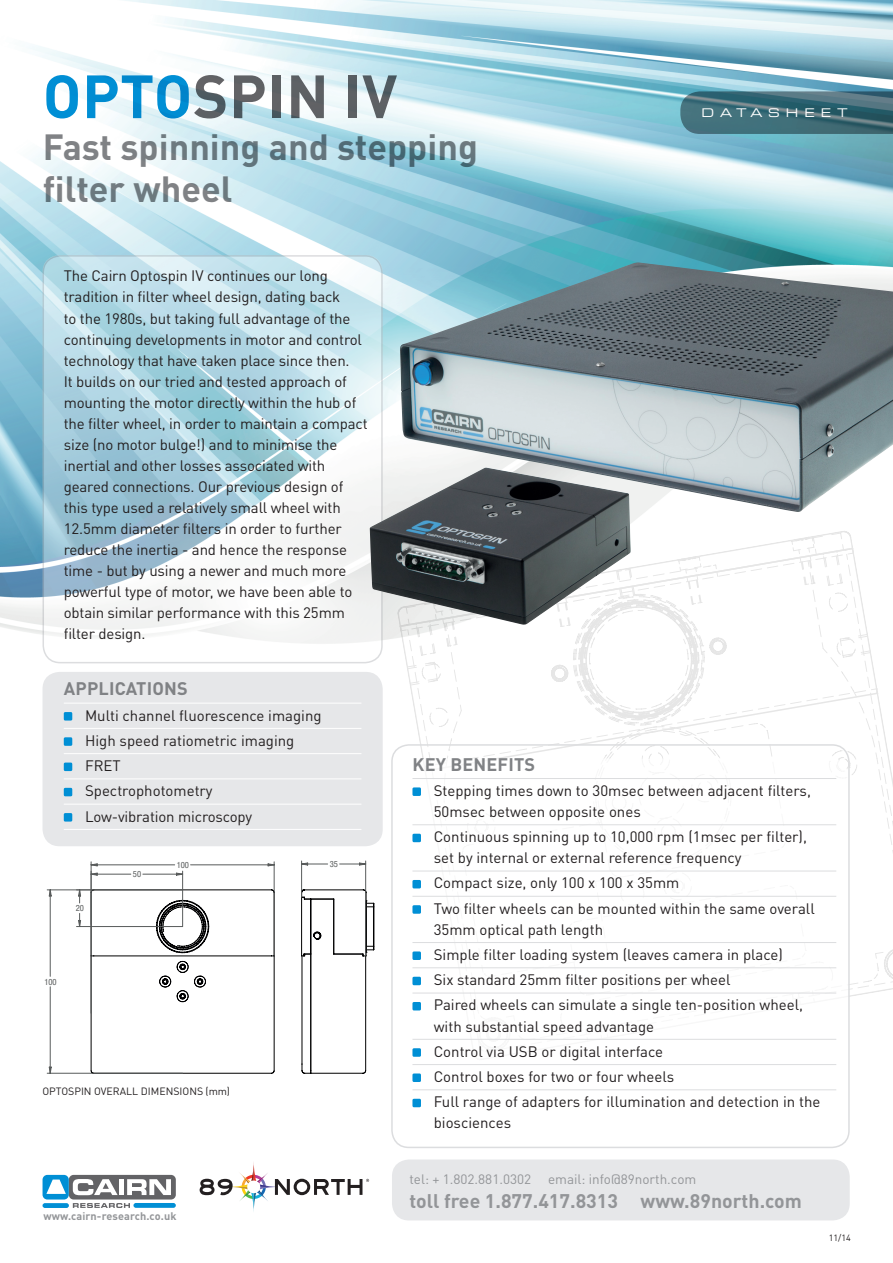
<style>
.page{position:relative;width:893px;height:1263px;background:#fff}
.page>*{position:absolute;margin:0;border:0;box-sizing:border-box;transform-origin:0 0}
.t1{font:700 60px "DIN Pro";letter-spacing:.01em;color:#636366}
.t2{font:700 36px/42px "DIN Pro";color:#808285}
.t3{font:700 19.5px "DIN Pro";color:#939598}
.t4{font:700 18px "DIN Pro";letter-spacing:.01em;color:#808285}
.t5{font:15px/21px "DIN Pro";letter-spacing:-.01em;color:#231f20}
.t6{font:13.5px "DIN Pro";color:#939598}
.t7{font:12px "Eurostile LT Std Ex 2";letter-spacing:.49em;color:#fff}
.t8{font:700 10.8px "DIN Pro";letter-spacing:.01em;color:#939598}
.t9{font:10.5px "DIN Pro";color:#231f20}
.t10{font:9px "DIN Pro";color:#231f20}
.t11{font:condensed 8.55px "Helvetica Neue LT Std";letter-spacing:-.005em;color:#585b5b}
.s1{color:#008fd5}
</style>
<div class="page">
<img style="left:0;top:0;width:893px;height:901px">
<div style="left:43px;top:672px;width:340px;height:174px;background:#e6e7e9;border-radius:17px"></div>
<svg style="left:680px;top:91px;width:213px;height:43px;background:#426e7a"></svg>
<svg style="left:43px;top:255px;width:340px;height:408px"></svg>
<div style="left:43px;top:255px;width:340px;height:408px;border:2px solid #dcdddf;border-radius:17px"></div>
<svg style="left:90px;top:889px;width:185px;height:184px"></svg>
<svg style="left:301px;top:889px;width:73px;height:184px"></svg>
<svg style="left:268px;top:863px;width:6px;height:3px"></svg>
<svg style="left:92px;top:863px;width:6px;height:3px"></svg>
<hr style="left:274px;top:862px;width:1px;height:94px;background:#585b5b">
<hr style="left:91px;top:862px;width:1px;height:151px;background:#585b5b">
<hr style="left:191px;top:864px;width:83px;height:1px;background:#585b5b">
<hr style="left:91px;top:864px;width:84px;height:1px;background:#585b5b">
<svg style="left:49px;top:889px;width:3px;height:7px"></svg>
<hr style="left:47px;top:890px;width:47px;height:1px;background:#585b5b">
<hr style="left:47px;top:1073px;width:136px;height:1px;background:#585b5b">
<hr style="left:50px;top:890px;width:1px;height:86px;background:#585b5b">
<hr style="left:50px;top:987px;width:1px;height:86px;background:#585b5b">
<svg style="left:176px;top:873px;width:6px;height:3px"></svg>
<svg style="left:92px;top:873px;width:6px;height:3px"></svg>
<hr style="left:182px;top:871px;width:1px;height:55px;background:#585b5b">
<hr style="left:143px;top:874px;width:40px;height:1px;background:#585b5b">
<hr style="left:91px;top:874px;width:40px;height:1px;background:#585b5b">
<hr style="left:77px;top:926px;width:106px;height:1px;background:#585b5b">
<hr style="left:77px;top:890px;width:106px;height:1px;background:#585b5b">
<svg style="left:78px;top:913px;width:3px;height:13px"></svg>
<svg style="left:78px;top:889px;width:3px;height:14px"></svg>
<hr style="left:301px;top:861px;width:1px;height:36px;background:#585b5b">
<hr style="left:365px;top:861px;width:1px;height:95px;background:#585b5b">
<svg style="left:301px;top:862px;width:27px;height:3px"></svg>
<svg style="left:340px;top:862px;width:26px;height:3px"></svg>
<svg style="left:850px;top:687px;width:43px;height:310px"></svg>
<svg style="left:396px;top:625px;width:481px;height:240px"></svg>
<div style="left:392px;top:758px;width:457px;height:365px;background:#fff;border-radius:17px"></div>
<div style="left:391px;top:744px;width:459px;height:404px;border:2px solid #dcdddf;border-radius:17px"></div>
<img style="left:370px;top:262px;width:523px;height:363px">
<div style="left:392px;top:1159px;width:458px;height:61px;background:#e6e7e9;border-radius:17px"></div>
<div style="left:69px;top:1175px;width:107px;height:24px;background:#636366;border-radius:5px"></div>
<div style="left:43px;top:1175px;width:26px;height:24px;background:#008fd5;border-radius:5px"></div>
<svg style="left:46px;top:1179px;width:20px;height:15px"></svg>
<svg style="left:73px;top:1203px;width:57px;height:5px"></svg>
<svg style="left:73px;top:1179px;width:45px;height:16px"></svg>
<div style="left:119px;top:1179px;width:5px;height:16px;background:#fff"></div>
<svg style="left:127px;top:1179px;width:44px;height:16px"></svg>
<div style="left:43px;top:1203px;width:26px;height:5px;background:#008fd5;border-radius:2px"></div>
<div style="left:133px;top:1203px;width:43px;height:5px;background:#008fd5;border-radius:2px"></div>
<svg style="left:200px;top:1162px;width:169px;height:50px"></svg>
<hr style="left:64px;top:703px;width:297px;height:1px;background:#fff">
<hr style="left:64px;top:728px;width:297px;height:1px;background:#fff">
<hr style="left:64px;top:753px;width:297px;height:1px;background:#fff">
<hr style="left:64px;top:778px;width:297px;height:1px;background:#fff">
<hr style="left:64px;top:804px;width:297px;height:1px;background:#fff">
<hr style="left:64px;top:829px;width:297px;height:1px;background:#fff">
<div style="left:64px;top:712px;width:8px;height:8px;background:#008fd5;border-radius:2px"></div>
<div style="left:64px;top:737px;width:8px;height:9px;background:#008fd5;border-radius:2px"></div>
<div style="left:64px;top:762px;width:8px;height:9px;background:#008fd5;border-radius:2px"></div>
<div style="left:64px;top:788px;width:8px;height:8px;background:#008fd5;border-radius:2px"></div>
<div style="left:64px;top:813px;width:8px;height:8px;background:#008fd5;border-radius:2px"></div>
<hr style="left:412px;top:778px;width:424px;height:1px;background:#dcdddf">
<hr style="left:412px;top:824px;width:424px;height:1px;background:#dcdddf">
<hr style="left:412px;top:871px;width:424px;height:1px;background:#dcdddf">
<hr style="left:412px;top:896px;width:424px;height:1px;background:#dcdddf">
<hr style="left:412px;top:942px;width:424px;height:1px;background:#dcdddf">
<hr style="left:412px;top:967px;width:424px;height:1px;background:#dcdddf">
<hr style="left:412px;top:993px;width:424px;height:1px;background:#dcdddf">
<hr style="left:412px;top:1039px;width:424px;height:1px;background:#dcdddf">
<hr style="left:412px;top:1064px;width:424px;height:1px;background:#dcdddf">
<hr style="left:412px;top:1089px;width:424px;height:1px;background:#dcdddf">
<div style="left:412px;top:787px;width:9px;height:9px;background:#008fd5;border-radius:2px"></div>
<div style="left:412px;top:834px;width:9px;height:8px;background:#008fd5;border-radius:2px"></div>
<div style="left:412px;top:880px;width:9px;height:8px;background:#008fd5;border-radius:2px"></div>
<div style="left:412px;top:905px;width:9px;height:9px;background:#008fd5;border-radius:2px"></div>
<div style="left:412px;top:951px;width:9px;height:9px;background:#008fd5;border-radius:2px"></div>
<div style="left:412px;top:977px;width:9px;height:8px;background:#008fd5;border-radius:2px"></div>
<div style="left:412px;top:1002px;width:9px;height:8px;background:#008fd5;border-radius:2px"></div>
<div style="left:412px;top:1048px;width:9px;height:9px;background:#008fd5;border-radius:2px"></div>
<div style="left:412px;top:1073px;width:9px;height:9px;background:#008fd5;border-radius:2px"></div>
<div style="left:412px;top:1099px;width:9px;height:8px;background:#008fd5;border-radius:2px"></div>
<h1 class="t1" style="left:43px;top:46px;width:356px"><span class="s1">OPTO</span>SPIN IV</h1>
<h2 class="t2" style="left:43px;top:122px;width:437px">Fast spinning and stepping filter wheel</h2>
<p class="t5" style="left:64px;top:264px;width:305px">The Cairn Optospin IV continues our long tradition in filter wheel design, dating back<br>to the 1980s, but taking full advantage of the continuing developments in motor and control technology that have taken place since then.<br>It builds on our tried and tested approach of mounting the motor directly within the hub of the filter wheel, in order to maintain a compact size (no motor bulge!) and to minimise the inertial and other losses associated with geared connections. Our previous design of this type used a relatively small wheel with 12.5mm diameter filters in order to further reduce the inertia - and hence the response time - but by using a newer and much more powerful type of motor, we have been able to obtain similar performance with this 25mm filter design.</p>
<p class="t7" style="left:702px;top:105px;width:147px">DATASHEET</p>
<p class="t4" style="left:64px;top:674px;width:125px">APPLICATIONS</p>
<p class="t5" style="left:85px;top:701px;width:238px;line-height:25.2px">Multi channel fluorescence imaging<br>High speed ratiometric imaging<br>FRET<br>Spectrophotometry<br>Low-vibration microscopy</p>
<p class="t11" style="left:76px;top:903px;width:10px">20</p>
<p class="t11" style="left:133px;top:869px;width:10px">50</p>
<p class="t11" style="left:177px;top:860px;width:14px">100</p>
<p class="t11" style="left:330px;top:859px;width:10px">35</p>
<p class="t11" style="left:44px;top:977px;width:14px">100</p>
<p class="t9" style="left:42px;top:1083px;width:189px">OPTOSPIN OVERALL DIMENSIONS (mm)</p>
<p class="t8" style="left:43px;top:1207px;width:135px">www.cairn-research.co.uk</p>
<p class="t4" style="left:413px;top:749px;width:124px">KEY BENEFITS</p>
<p class="t5" style="left:434px;top:778px;width:379px">Stepping times down to 30msec between adjacent filters,<br>50msec between opposite ones</p>
<p class="t5" style="left:434px;top:825px;width:375px">Continuous spinning up to 10,000 rpm (1msec per filter), set by internal or external reference frequency</p>
<p class="t5" style="left:434px;top:869px;width:383px;line-height:25.2px">Compact size, only 100 x 100 x 35mm<br>Two filter wheels can be mounted within the same overall</p>
<p class="t5" style="left:434px;top:915px;width:371px;line-height:25.2px">35mm optical path length<br>Simple filter loading system (leaves camera in place)<br>Six standard 25mm filter positions per wheel<br>Paired wheels can simulate a single ten-position wheel,</p>
<p class="t5" style="left:434px;top:1012px;width:388px;line-height:25.2px">with substantial speed advantage<br>Control via USB or digital interface<br>Control boxes for two or four wheels<br>Full range of adapters for illumination and detection in the</p>
<p class="t5" style="left:434px;top:1111px;width:79px">biosciences</p>
<p class="t6" style="left:409px;top:1169px;width:288px">tel: + 1.802.881.0302 email: info@89north.com</p>
<h3 class="t3" style="left:409px;top:1185px;width:394px">toll free 1.877.417.8313 www.89north.com</h3>
<p class="t10" style="left:829px;top:1231px;width:23px">11/14</p>
</div>
